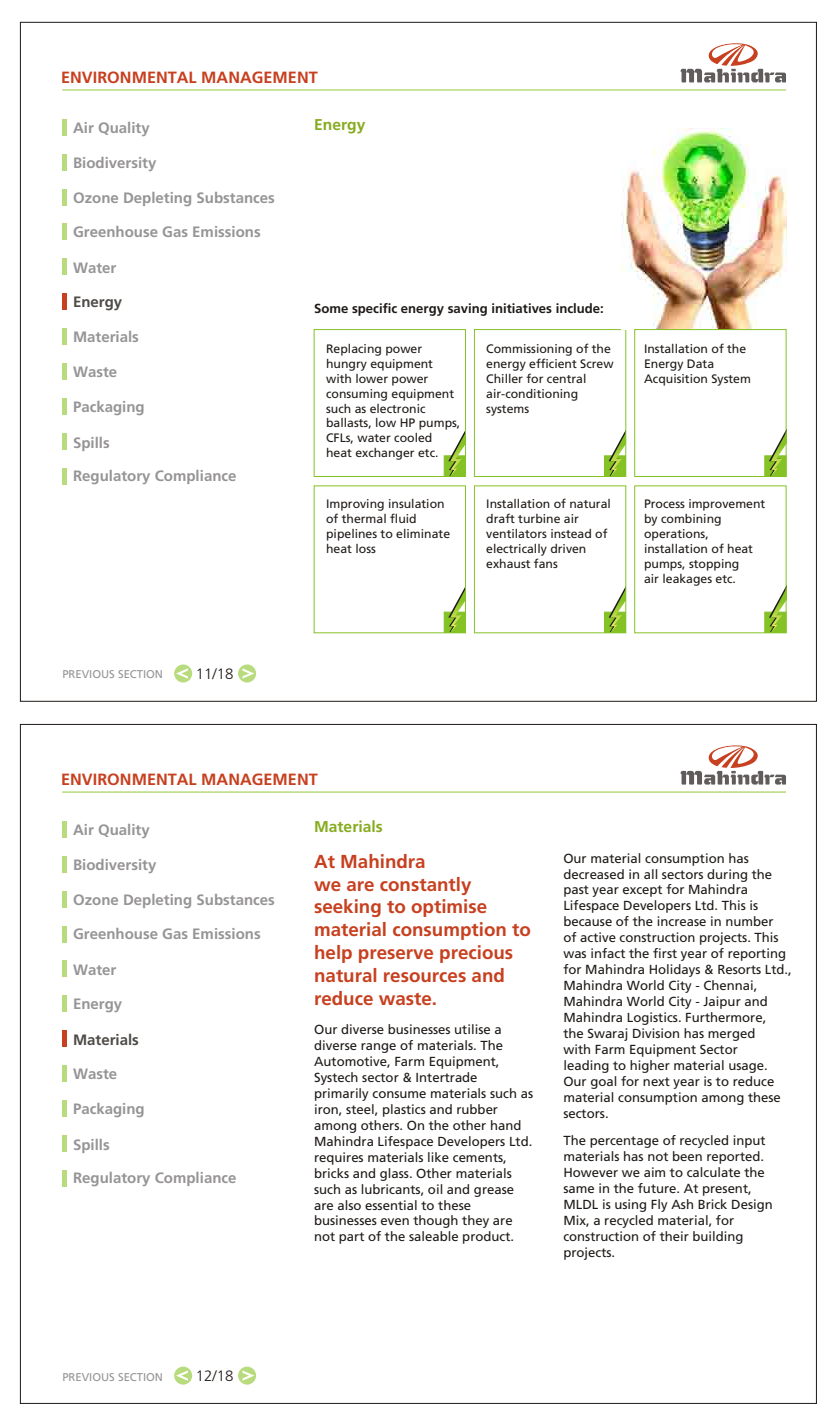
<style>
.page{position:relative;width:837px;height:1424px;background:#fff}
.page>*{position:absolute;margin:0;border:0;box-sizing:border-box;transform-origin:0 0}
.t1{font:700 18.75px/22.8px "Frutiger";color:#c7401f}
.t2{font:700 16.25px "Frutiger";color:#c7401f}
.t3{font:700 15.62px "Frutiger";color:#87ab1f}
.t4{font:700 15px "Frutiger";color:#969494}
.t5{font:700 15px "Frutiger";color:#4d4a47}
.t6{font:300 15px "Frutiger 45";color:#1f1a17}
.t7{font:13.12px/16px "Frutiger Roman";color:#1f1a17}
.t8{font:700 13.12px "Frutiger";color:#1f1a17}
.t9{font:12.25px/14.9px "Frutiger Roman";color:#1f1a17}
.t10{font:11.25px "Frutiger Roman";color:#969494}
</style>
<div class="page">
<hr style="left:62px;top:89px;width:723px;height:2px;background:#b8db7d">
<svg style="left:680px;top:43px;width:105px;height:39px"></svg>
<div style="left:62px;top:119px;width:5px;height:16px;background:#b8db7d"></div>
<div style="left:62px;top:154px;width:5px;height:16px;background:#b8db7d"></div>
<div style="left:62px;top:189px;width:5px;height:16px;background:#b8db7d"></div>
<div style="left:62px;top:224px;width:5px;height:16px;background:#b8db7d"></div>
<div style="left:62px;top:259px;width:5px;height:16px;background:#b8db7d"></div>
<div style="left:62px;top:294px;width:5px;height:16px;background:#c7401f"></div>
<div style="left:62px;top:329px;width:5px;height:16px;background:#b8db7d"></div>
<div style="left:62px;top:363px;width:5px;height:16px;background:#b8db7d"></div>
<div style="left:62px;top:398px;width:5px;height:16px;background:#b8db7d"></div>
<div style="left:62px;top:433px;width:5px;height:16px;background:#b8db7d"></div>
<div style="left:62px;top:468px;width:5px;height:16px;background:#b8db7d"></div>
<div style="left:443px;top:455px;width:22px;height:21px;background:#85c226;border:1px solid #85c226"></div>
<svg style="left:448px;top:432px;width:16px;height:43px"></svg>
<div style="left:313px;top:329px;width:153px;height:148px;border:1px solid #85c226"></div>
<div style="left:604px;top:455px;width:21px;height:21px;background:#85c226"></div>
<svg style="left:608px;top:433px;width:16px;height:42px"></svg>
<div style="left:474px;top:329px;width:152px;height:148px;border:1px solid #85c226"></div>
<div style="left:764px;top:612px;width:21px;height:21px;background:#85c226;border:1px solid #85c226"></div>
<svg style="left:768px;top:590px;width:16px;height:41px"></svg>
<div style="left:634px;top:485px;width:152px;height:148px;border:1px solid #85c226"></div>
<div style="left:604px;top:612px;width:21px;height:21px;background:#85c226"></div>
<svg style="left:608px;top:589px;width:16px;height:42px"></svg>
<div style="left:474px;top:485px;width:152px;height:148px;border:1px solid #85c226"></div>
<div style="left:443px;top:612px;width:22px;height:21px;background:#85c226;border:1px solid #85c226"></div>
<svg style="left:448px;top:589px;width:16px;height:42px"></svg>
<div style="left:313px;top:485px;width:153px;height:148px;border:1px solid #85c226"></div>
<img style="left:621px;top:128px;width:165px;height:201px">
<div style="left:764px;top:455px;width:21px;height:21px;background:#85c226;border:1px solid #85c226"></div>
<svg style="left:768px;top:434px;width:16px;height:41px"></svg>
<div style="left:634px;top:329px;width:152px;height:148px;border:1px solid #85c226"></div>
<div style="left:238px;top:664px;width:18px;height:18px;background:#b8db7d;border-radius:50%"></div>
<div style="left:174px;top:664px;width:18px;height:18px;background:#b8db7d;border-radius:50%"></div>
<svg style="left:242px;top:668px;width:12px;height:11px"></svg>
<svg style="left:176px;top:668px;width:12px;height:11px"></svg>
<hr style="left:62px;top:791px;width:723px;height:2px;background:#b8db7d">
<svg style="left:680px;top:745px;width:105px;height:39px"></svg>
<div style="left:62px;top:821px;width:5px;height:16px;background:#b8db7d"></div>
<div style="left:62px;top:856px;width:5px;height:16px;background:#b8db7d"></div>
<div style="left:62px;top:891px;width:5px;height:16px;background:#b8db7d"></div>
<div style="left:62px;top:926px;width:5px;height:16px;background:#b8db7d"></div>
<div style="left:62px;top:961px;width:5px;height:16px;background:#b8db7d"></div>
<div style="left:62px;top:996px;width:5px;height:16px;background:#b8db7d"></div>
<div style="left:62px;top:1031px;width:5px;height:16px;background:#c7401f"></div>
<div style="left:62px;top:1065px;width:5px;height:16px;background:#b8db7d"></div>
<div style="left:62px;top:1100px;width:5px;height:16px;background:#b8db7d"></div>
<div style="left:62px;top:1135px;width:5px;height:16px;background:#b8db7d"></div>
<div style="left:62px;top:1170px;width:5px;height:16px;background:#b8db7d"></div>
<div style="left:238px;top:1366px;width:18px;height:18px;background:#b8db7d;border-radius:50%"></div>
<div style="left:174px;top:1366px;width:18px;height:18px;background:#b8db7d;border-radius:50%"></div>
<svg style="left:242px;top:1370px;width:12px;height:11px"></svg>
<svg style="left:176px;top:1370px;width:12px;height:11px"></svg>
<p class="t2" style="left:61px;top:67px;width:258px">ENVIRONMENTAL MANAGEMENT</p>
<p class="t4" style="left:73px;top:119px;width:78px">Air Quality</p>
<p class="t4" style="left:73px;top:154px;width:85px">Biodiversity</p>
<p class="t4" style="left:73px;top:189px;width:203px">Ozone Depleting Substances</p>
<p class="t4" style="left:73px;top:223px;width:189px">Greenhouse Gas Emissions</p>
<p class="t4" style="left:73px;top:259px;width:45px">Water</p>
<p class="t5" style="left:73px;top:293px;width:51px">Energy</p>
<p class="t4" style="left:73px;top:328px;width:67px">Materials</p>
<p class="t4" style="left:73px;top:363px;width:46px">Waste</p>
<p class="t4" style="left:73px;top:398px;width:73px">Packaging</p>
<p class="t3" style="left:314px;top:116px;width:53px">Energy</p>
<p class="t8" style="left:314px;top:301px;width:291px">Some specific energy saving initiatives include:</p>
<p class="t9" style="left:486px;top:341px;width:129px">Commissioning of the energy efficient Screw<br>Chiller for central air-conditioning systems</p>
<p class="t9" style="left:643px;top:341px;width:108px">Installation of the<br>Energy Data<br>Acquisition System</p>
<p class="t9" style="left:326px;top:341px;width:136px">Replacing power hungry equipment with lower power consuming equipment such as electronic ballasts, low HP pumps,<br>CFLs, water cooled heat exchanger etc.</p>
<p class="t9" style="left:326px;top:496px;width:125px">Improving insulation of thermal fluid pipelines to eliminate heat loss</p>
<p class="t9" style="left:643px;top:496px;width:123px">Process improvement by combining operations, installation of heat pumps, stopping<br>air leakages etc.</p>
<p class="t4" style="left:73px;top:434px;width:38px">Spills</p>
<p class="t4" style="left:73px;top:467px;width:165px">Regulatory Compliance</p>
<p class="t9" style="left:486px;top:496px;width:126px">Installation of natural draft turbine air ventilators instead of electrically driven exhaust fans</p>
<p class="t10" style="left:62px;top:668px;width:102px">PREVIOUS SECTION</p>
<p class="t6" style="left:196px;top:667px;width:39px">11/18</p>
<p class="t2" style="left:61px;top:769px;width:258px">ENVIRONMENTAL MANAGEMENT</p>
<p class="t4" style="left:73px;top:821px;width:78px">Air Quality</p>
<p class="t4" style="left:73px;top:856px;width:85px">Biodiversity</p>
<p class="t4" style="left:73px;top:891px;width:203px">Ozone Depleting Substances</p>
<p class="t4" style="left:73px;top:925px;width:189px">Greenhouse Gas Emissions</p>
<p class="t4" style="left:73px;top:961px;width:45px">Water</p>
<p class="t4" style="left:73px;top:995px;width:51px">Energy</p>
<p class="t5" style="left:73px;top:1030px;width:67px">Materials</p>
<p class="t4" style="left:73px;top:1065px;width:46px">Waste</p>
<p class="t4" style="left:73px;top:1100px;width:73px">Packaging</p>
<p class="t3" style="left:314px;top:818px;width:70px">Materials</p>
<h1 class="t1" style="left:314px;top:850px;width:218px">At Mahindra<br>we are constantly seeking to optimise material consumption to help preserve precious natural resources and reduce waste.</h1>
<p class="t7" style="left:314px;top:1021px;width:220px">Our diverse businesses utilise a diverse range of materials. The<br>Automotive, Farm Equipment,<br>Systech sector &amp; Intertrade primarily consume materials such as iron, steel, plastics and rubber among others. On the other hand<br>Mahindra Lifespace Developers Ltd. requires materials like cements, bricks and glass. Other materials such as lubricants, oil and grease are also essential to these businesses even though they are not part of the saleable product.</p>
<p class="t4" style="left:73px;top:1136px;width:38px">Spills</p>
<p class="t4" style="left:73px;top:1169px;width:165px">Regulatory Compliance</p>
<p class="t7" style="left:563px;top:850px;width:230px">Our material consumption has decreased in all sectors during the past year except for Mahindra<br>Lifespace Developers Ltd. This is because of the increase in number<br>of active construction projects. This was infact the first year of reporting for Mahindra Holidays &amp; Resorts Ltd.,<br>Mahindra World City - Chennai,<br>Mahindra World City - Jaipur and<br>Mahindra Logistics. Furthermore,<br>the Swaraj Division has merged<br>with Farm Equipment Sector<br>leading to higher material usage.<br>Our goal for next year is to reduce material consumption among these sectors.</p>
<p class="t7" style="left:563px;top:1132px;width:211px">The percentage of recycled input materials has not been reported.<br>However we aim to calculate the same in the future. At present,<br>MLDL is using Fly Ash Brick Design<br>Mix, a recycled material, for construction of their building projects.</p>
<p class="t10" style="left:62px;top:1370px;width:102px">PREVIOUS SECTION</p>
<p class="t6" style="left:196px;top:1369px;width:39px">12/18</p>
</div>
